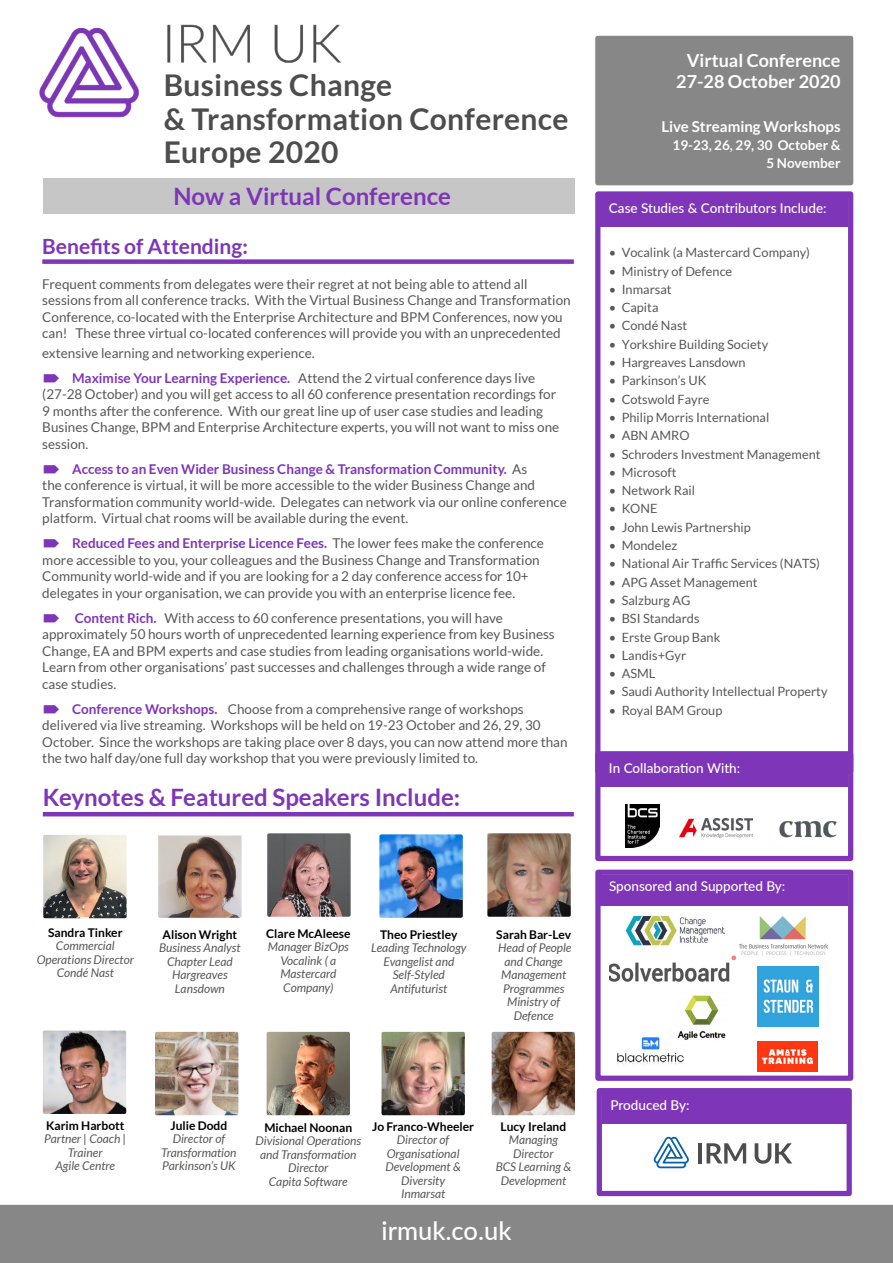
<style>
.page{position:relative;width:893px;height:1263px;background:#fff}
.page>*{position:absolute;margin:0;border:0;box-sizing:border-box;transform-origin:0 0}
.t1{font:700 30px/33.5px "Lato";letter-spacing:.01em;color:#4d4d4d}
.t2{font:500 25.5px "Lato";color:#fff}
.t3{font:700 24px "Lato";color:#7e35b7}
.t4{font:700 21px "Lato";color:#7e35b7}
.t5{font:700 18px/21px "Lato";color:#fff;text-align:center}
.t6{font:700 15px "Lato";color:#fff}
.t7{font:13.5px/16.5px "Lato";color:#575756}
.t8{font:500 13.5px "Lato";color:#fff}
.t9{font:700 13.5px/18px "Lato";color:#fff;text-align:right}
.t10{font:12.75px "Lato";color:#575756}
.t11{font:italic 12px/13.5px "Lato";color:#575756;text-align:center}
.t12{font:700 12px "Lato";color:#000}
.s1{font-weight:700;color:#7e35b7}
</style>
<div class="page">
<div style="left:600px;top:197px;width:248px;height:30px;background:#7e35b7"></div>
<div style="left:595px;top:191px;width:258px;height:583px;border:5px solid #7e35b7"></div>
<div style="left:602px;top:1093px;width:245px;height:31px;background:#7e35b7"></div>
<div style="left:597px;top:1088px;width:255px;height:108px;border:5px solid #7e35b7"></div>
<svg style="left:653px;top:1137px;width:36px;height:31px"></svg>
<hr style="left:698px;top:1143px;width:4px;height:20px;background:#4d4d4d">
<svg style="left:706px;top:1143px;width:40px;height:20px"></svg>
<svg style="left:755px;top:1143px;width:37px;height:21px"></svg>
<div style="left:598px;top:38px;width:253px;height:145px;background:#878787"></div>
<div style="left:595px;top:36px;width:258px;height:149px;border:5px solid #878787"></div>
<div style="left:0;top:1205px;width:893px;height:58px;background:#878787"></div>
<div style="left:42px;top:259px;width:532px;height:5px;background:#7e35b7"></div>
<hr style="left:43px;top:812px;width:531px;height:4px;background:#7e35b7">
<img style="left:487px;top:833px;width:84px;height:84px">
<img style="left:267px;top:1032px;width:83px;height:83px">
<img style="left:267px;top:833px;width:84px;height:84px">
<img style="left:43px;top:1030px;width:83px;height:84px">
<img style="left:158px;top:835px;width:84px;height:83px">
<img style="left:155px;top:1032px;width:83px;height:83px">
<img style="left:379px;top:834px;width:84px;height:84px">
<img style="left:382px;top:1032px;width:83px;height:83px">
<img style="left:492px;top:1032px;width:83px;height:83px">
<img style="left:39px;top:27px;width:100px;height:91px">
<img style="left:43px;top:835px;width:84px;height:83px">
<div style="left:600px;top:756px;width:248px;height:31px;background:#7e35b7"></div>
<div style="left:595px;top:751px;width:258px;height:110px;border:5px solid #7e35b7"></div>
<img style="left:779px;top:821px;width:58px;height:17px">
<img style="left:626px;top:805px;width:33px;height:42px">
<img style="left:679px;top:819px;width:73px;height:18px">
<img style="left:167px;top:24px;width:174px;height:39px">
<div style="left:601px;top:875px;width:247px;height:30px;background:#7e35b7"></div>
<div style="left:595px;top:870px;width:258px;height:211px;border:5px solid #7e35b7"></div>
<img style="left:625px;top:916px;width:100px;height:30px">
<img style="left:617px;top:1037px;width:67px;height:28px">
<img style="left:739px;top:916px;width:88px;height:40px">
<img style="left:758px;top:966px;width:60px;height:61px">
<img style="left:609px;top:955px;width:128px;height:27px">
<img style="left:757px;top:1041px;width:60px;height:30px">
<img style="left:675px;top:995px;width:51px;height:49px">
<div style="left:43px;top:178px;width:532px;height:36px;background:#c6c6c6"></div>
<h1 class="t1" style="left:164px;top:68px;width:406px">Business Change<br>&amp; Transformation Conference<br>Europe 2020</h1>
<h3 class="t3" style="left:173px;top:182px;width:279px">Now a Virtual Conference</h3>
<h3 class="t4" style="left:42px;top:234px;width:207px">Benefits of Attending:</h3>
<p class="t7" style="left:42px;top:275px;width:530px">Frequent comments from delegates were their regret at not being able to attend all sessions from all conference tracks. With the Virtual Business Change and Transformation Conference, co-located with the Enterprise Architecture and BPM Conferences, now you can! These three virtual co-located conferences will provide you with an unprecedented</p>
<p class="t7" style="left:72px;top:340px;width:465px;line-height:25px;text-indent:-30px">extensive learning and networking experience.<br><span class="s1">Maximise Your Learning Experience.</span> Attend the 2 virtual conference days live</p>
<p class="t7" style="left:42px;top:386px;width:518px">(27-28 October) and you will get access to all 60 conference presentation recordings for 9 months after the conference. With our great line up of user case studies and leading Busines Change, BPM and Enterprise Architecture experts, you will not want to miss one session.</p>
<p class="t7" style="left:42px;top:460px;width:526px;text-indent:30px"><span class="s1">Access to an Even Wider Business Change &amp; Transformation Community.</span> As<br>the conference is virtual, it will be more accessible to the wider Business Change and Transformation community world-wide. Delegates can network via our online conference platform. Virtual chat rooms will be available during the event.</p>
<p class="t7" style="left:42px;top:535px;width:503px;text-indent:30px"><span class="s1">Reduced Fees and Enterprise Licence Fees.</span> The lower fees make the conference more accessible to you, your colleagues and the Business Change and Transformation Community world-wide and if you are looking for a 2 day conference access for 10+ delegates in your organisation, we can provide you with an enterprise licence fee.</p>
<p class="t7" style="left:42px;top:609px;width:514px;text-indent:32px"><span class="s1">Content Rich.</span> With access to 60 conference presentations, you will have approximately 50 hours worth of unprecedented learning experience from key Business Change, EA and BPM experts and case studies from leading organisations world-wide.<br>Learn from other organisations’ past successes and challenges through a wide range of case studies.</p>
<p class="t7" style="left:42px;top:700px;width:527px;text-indent:30px"><span class="s1">Conference Workshops.</span> Choose from a comprehensive range of workshops delivered via live streaming. Workshops will be held on 19-23 October and 26, 29, 30<br>October. Since the workshops are taking place over 8 days, you can now attend more than the two half day/one full day workshop that you were previously limited to.</p>
<h3 class="t3" style="left:43px;top:784px;width:419px">Keynotes &amp; Featured Speakers Include:</h3>
<p class="t12" style="left:48px;top:925px;width:76px">Sandra Tinker</p>
<p class="t11" style="left:37px;top:939px;width:99px">Commercial<br>Operations Director<br>Condé Nast</p>
<p class="t12" style="left:163px;top:927px;width:76px">Alison Wright</p>
<p class="t11" style="left:159px;top:941px;width:83px">Business Analyst<br>Chapter Lead<br>Hargreaves<br>Lansdown</p>
<p class="t12" style="left:266px;top:926px;width:86px">Clare McAleese</p>
<p class="t11" style="left:268px;top:940px;width:83px">Manager BizOps<br>Vocalink ( a<br>Mastercard<br>Company)</p>
<p class="t12" style="left:380px;top:927px;width:79px">Theo Priestley</p>
<p class="t11" style="left:371px;top:941px;width:97px">Leading Technology<br>Evangelist and<br>Self-Styled<br>Antifuturist</p>
<p class="t12" style="left:496px;top:927px;width:76px">Sarah Bar-Lev</p>
<p class="t11" style="left:498px;top:941px;width:75px">Head of People and Change<br>Management<br>Programmes<br>Ministry of<br>Defence</p>
<p class="t12" style="left:46px;top:1118px;width:80px">Karim Harbott</p>
<p class="t11" style="left:44px;top:1132px;width:84px">Partner | Coach |<br>Trainer<br>Agile Centre</p>
<p class="t12" style="left:171px;top:1118px;width:58px">Julie Dodd</p>
<p class="t11" style="left:161px;top:1132px;width:77px">Director of<br>Transformation<br>Parkinson’s UK</p>
<p class="t12" style="left:264px;top:1121px;width:89px">Michael Noonan</p>
<p class="t11" style="left:255px;top:1135px;width:107px">Divisional Operations and Transformation<br>Director<br>Capita Software</p>
<p class="t12" style="left:372px;top:1119px;width:103px">Jo Franco-Wheeler</p>
<p class="t11" style="left:385px;top:1133px;width:77px">Director of<br>Organisational<br>Development &amp;<br>Diversity<br>Inmarsat</p>
<p class="t12" style="left:501px;top:1119px;width:67px">Lucy Ireland</p>
<p class="t11" style="left:496px;top:1133px;width:77px">Managing<br>Director<br>BCS Learning &amp;<br>Development</p>
<h2 class="t2" style="left:382px;top:1212px;width:131px">irmuk.co.uk</h2>
<h3 class="t5" style="left:676px;top:50px;width:166px">Virtual Conference<br>27-28 October 2020</h3>
<p class="t6" style="left:661px;top:118px;width:181px">Live Streaming Workshops</p>
<p class="t9" style="left:672px;top:136px;width:170px">19-23, 26, 29, 30 October &amp;<br>5 November</p>
<p class="t8" style="left:609px;top:198px;width:219px">Case Studies &amp; Contributors Include:</p>
<p class="t10" style="left:609px;top:246px;width:203px">• Vocalink (a Mastercard Company)</p>
<p class="t10" style="left:609px;top:264px;width:125px">• Ministry of Defence</p>
<p class="t10" style="left:609px;top:282px;width:64px">• Inmarsat</p>
<p class="t10" style="left:609px;top:300px;width:51px">• Capita</p>
<p class="t10" style="left:609px;top:319px;width:80px">• Condé Nast</p>
<p class="t10" style="left:609px;top:337px;width:161px">• Yorkshire Building Society</p>
<p class="t10" style="left:609px;top:355px;width:138px">• Hargreaves Lansdown</p>
<p class="t10" style="left:609px;top:374px;width:99px">• Parkinson’s UK</p>
<p class="t10" style="left:609px;top:392px;width:102px">• Cotswold Fayre</p>
<p class="t10" style="left:609px;top:410px;width:162px">• Philip Morris International</p>
<p class="t10" style="left:609px;top:428px;width:82px">• ABN AMRO</p>
<p class="t10" style="left:609px;top:447px;width:213px">• Schroders Investment Management</p>
<p class="t10" style="left:609px;top:465px;width:69px">• Microsoft</p>
<p class="t10" style="left:609px;top:483px;width:88px">• Network Rail</p>
<p class="t10" style="left:609px;top:502px;width:50px">• KONE</p>
<p class="t10" style="left:609px;top:520px;width:143px">• John Lewis Partnership</p>
<p class="t10" style="left:609px;top:538px;width:70px">• Mondelez</p>
<p class="t10" style="left:609px;top:557px;width:213px">• National Air Traffic Services (NATS)</p>
<p class="t10" style="left:609px;top:575px;width:150px">• APG Asset Management</p>
<p class="t10" style="left:609px;top:593px;width:83px">• Salzburg AG</p>
<p class="t10" style="left:609px;top:611px;width:92px">• BSI Standards</p>
<p class="t10" style="left:609px;top:630px;width:113px">• Erste Group Bank</p>
<p class="t10" style="left:609px;top:648px;width:79px">• Landis+Gyr</p>
<p class="t10" style="left:609px;top:666px;width:48px">• ASML</p>
<p class="t10" style="left:609px;top:685px;width:220px">• Saudi Authority Intellectual Property</p>
<p class="t10" style="left:609px;top:704px;width:115px">• Royal BAM Group</p>
<p class="t8" style="left:609px;top:758px;width:133px">In Collaboration With:</p>
<p class="t8" style="left:609px;top:877px;width:178px">Sponsored and Supported By:</p>
<p class="t8" style="left:610px;top:1095px;width:81px">Produced By:</p>
</div>
